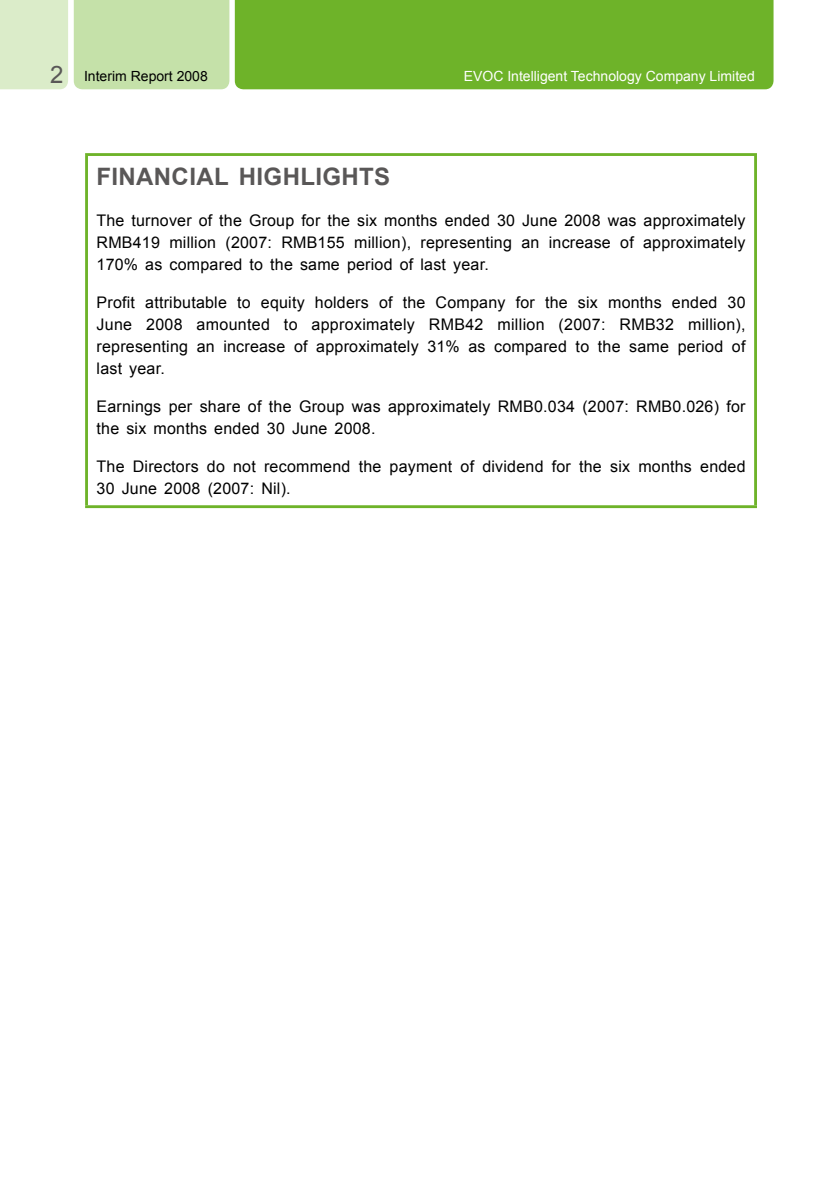
<style>
.page{position:relative;width:840px;height:1191px;background:#fff}
.page>*{position:absolute;margin:0;border:0;box-sizing:border-box;transform-origin:0 0}
.t1{font:700 24px "Arial";color:#595757}
.t2{font:16px/22px "Arial";letter-spacing:.015em;color:#000;text-align:justify}
.t3{font:14px "Arial";color:#fff}
.t4{font:14px "Arial";color:#000}
</style>
<div class="page">
<div style="left:0;top:0;width:68px;height:89px;background:#dbecc9"></div>
<div style="left:235px;top:0;width:538px;height:89px;background:#6eb329"></div>
<div style="left:74px;top:0;width:155px;height:89px;background:#c5e1a9"></div>
<hr style="left:85px;top:153px;width:671px;height:3px;background:#6eb329">
<hr style="left:85px;top:156px;width:3px;height:349px;background:#6eb329">
<hr style="left:753px;top:156px;width:3px;height:349px;background:#6eb329">
<hr style="left:85px;top:505px;width:671px;height:3px;background:#6eb329">
<p class="t4" style="left:84px;top:67px;width:125px">Interim Report 2008</p>
<p class="t3" style="left:463px;top:67px;width:292px">EVOC Intelligent Technology Company Limited</p>
<h1 class="t1" style="left:96px;top:161px;width:31px">FINANCIAL</h1>
<h1 class="t1" style="left:239px;top:161px;width:34px">HIGHLIGHTS</h1>
<p class="t2" style="left:96px;top:210px;width:650px">The turnover of the Group for the six months ended 30 June 2008 was approximately RMB419 million (2007: RMB155 million), representing an increase of approximately 170% as compared to the same period of last year.</p>
<p class="t2" style="left:96px;top:292px;width:650px">Profit attributable to equity holders of the Company for the six months ended 30<br>June 2008 amounted to approximately RMB42 million (2007: RMB32 million), representing an increase of approximately 31% as compared to the same period of last year.</p>
<p class="t2" style="left:96px;top:396px;width:650px">Earnings per share of the Group was approximately RMB0.034 (2007: RMB0.026) for the six months ended 30 June 2008.</p>
<p class="t2" style="left:96px;top:456px;width:650px">The Directors do not recommend the payment of dividend for the six months ended<br>30 June 2008 (2007: Nil).</p>
</div>
